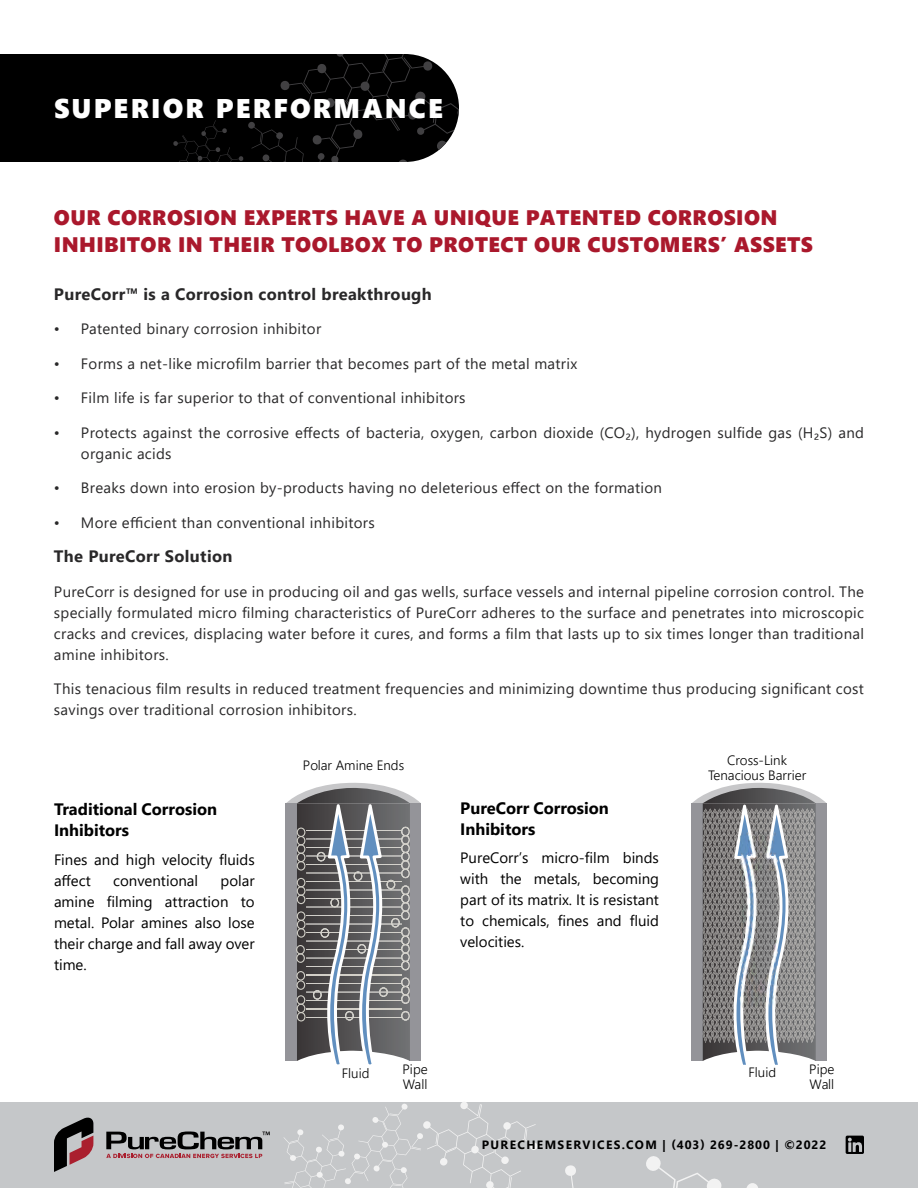
<style>
.page{position:relative;width:918px;height:1188px;background:#fff}
.page>*{position:absolute;margin:0;border:0;box-sizing:border-box;transform-origin:0 0}
.t1{font:27px "Segoe UI Black";letter-spacing:.08em;color:#fff}
.t2{font:21px/27px "Segoe UI Black";letter-spacing:.02em;color:#aa182c}
.t3{font:700 16.5px "Segoe UI";letter-spacing:.02em;color:#292829}
.t4{font:700 16.5px/21px "Segoe UI";color:#000}
.t5{font:15px/21px "Segoe UI";letter-spacing:.02em;color:#292829}
.t6{font:15px/21px "Segoe UI";color:#000;text-align:justify}
.t7{font:300 13.5px/15px "Segoe UI";color:#000}
.t8{font:700 12px "Segoe UI";letter-spacing:.115em;color:#000}
</style>
<div class="page">
<div style="left:0;top:1102px;width:918px;height:86px;background:#c5c7c9"></div>
<svg style="left:565px;top:1165px;width:11px;height:23px"></svg>
<svg style="left:283px;top:1102px;width:255px;height:86px"></svg>
<svg style="left:646px;top:1136px;width:218px;height:52px"></svg>
<svg style="left:54px;top:1117px;width:39px;height:55px"></svg>
<svg style="left:106px;top:1132px;width:164px;height:26px"></svg>
<div style="left:0;top:54px;width:172px;height:108px;background:#000"></div>
<svg style="left:172px;top:54px;width:287px;height:108px;background:#0c0c0c"></svg>
<svg style="left:692px;top:782px;width:135px;height:283px;background:#919194"></svg>
<img style="left:739px;top:831px;width:39px;height:177px">
<svg style="left:286px;top:782px;width:135px;height:283px;background:#85878b"></svg>
<h1 class="t1" style="left:54px;top:89px;width:390px">SUPERIOR PERFORMANCE</h1>
<h2 class="t2" style="left:54px;top:202px;width:760px">OUR CORROSION EXPERTS HAVE A UNIQUE PATENTED CORROSION<br>INHIBITOR IN THEIR TOOLBOX TO PROTECT OUR CUSTOMERS’ ASSETS</h2>
<p class="t3" style="left:54px;top:278px;width:379px">PureCorr™ is a Corrosion control breakthrough</p>
<p class="t5" style="left:54px;top:317px;width:269px">• Patented binary corrosion inhibitor</p>
<p class="t5" style="left:54px;top:352px;width:525px">• Forms a net-like microfilm barrier that becomes part of the metal matrix</p>
<p class="t5" style="left:54px;top:386px;width:413px">• Film life is far superior to that of conventional inhibitors</p>
<p class="t5" style="left:81px;top:421px;width:785px;text-indent:-27px">• Protects against the corrosive effects of bacteria, oxygen, carbon dioxide (CO₂), hydrogen sulfide gas (H₂S) and organic acids</p>
<p class="t5" style="left:54px;top:476px;width:610px">• Breaks down into erosion by-products having no deleterious effect on the formation</p>
<p class="t5" style="left:54px;top:511px;width:322px">• More efficient than conventional inhibitors</p>
<p class="t3" style="left:54px;top:541px;width:180px">The PureCorr Solution</p>
<p class="t5" style="left:54px;top:580px;width:812px;text-align:justify">PureCorr is designed for use in producing oil and gas wells, surface vessels and internal pipeline corrosion control. The specially formulated micro filming characteristics of PureCorr adheres to the surface and penetrates into microscopic cracks and crevices, displacing water before it cures, and forms a film that lasts up to six times longer than traditional amine inhibitors.</p>
<p class="t5" style="left:54px;top:677px;width:812px">This tenacious film results in reduced treatment frequencies and minimizing downtime thus producing significant cost savings over traditional corrosion inhibitors.</p>
<p class="t4" style="left:54px;top:798px;width:165px">Traditional Corrosion<br>Inhibitors</p>
<p class="t6" style="left:54px;top:848px;width:202px">Fines and high velocity fluids affect</p>
<p class="t6" style="left:54px;top:869px;width:202px;text-indent:167px">polar amine filming attraction to metal. Polar amines also lose their charge and fall away over time.</p>
<p class="t6" style="left:113px;top:869px;width:86px">conventional</p>
<p class="t7" style="left:303px;top:756px;width:103px">Polar Amine Ends</p>
<p class="t4" style="left:460px;top:796px;width:150px">PureCorr Corrosion<br>Inhibitors</p>
<p class="t6" style="left:460px;top:846px;width:200px">PureCorr’s micro-film binds with the metals, becoming part of its matrix. It is resistant to chemicals, fines and fluid velocities.</p>
<p class="t7" style="left:708px;top:751px;width:100px;text-align:center">Cross-Link<br>Tenacious Barrier</p>
<p class="t7" style="left:342px;top:1064px;width:29px">Fluid</p>
<p class="t7" style="left:403px;top:1061px;width:27px">Pipe<br>Wall</p>
<p class="t7" style="left:748px;top:1064px;width:29px">Fluid</p>
<p class="t7" style="left:809px;top:1060px;width:27px">Pipe<br>Wall</p>
<p class="t8" style="left:482px;top:1134px;width:346px">PURECHEMSERVICES.COM | (403) 269-2800 | ©2022</p>
</div>
